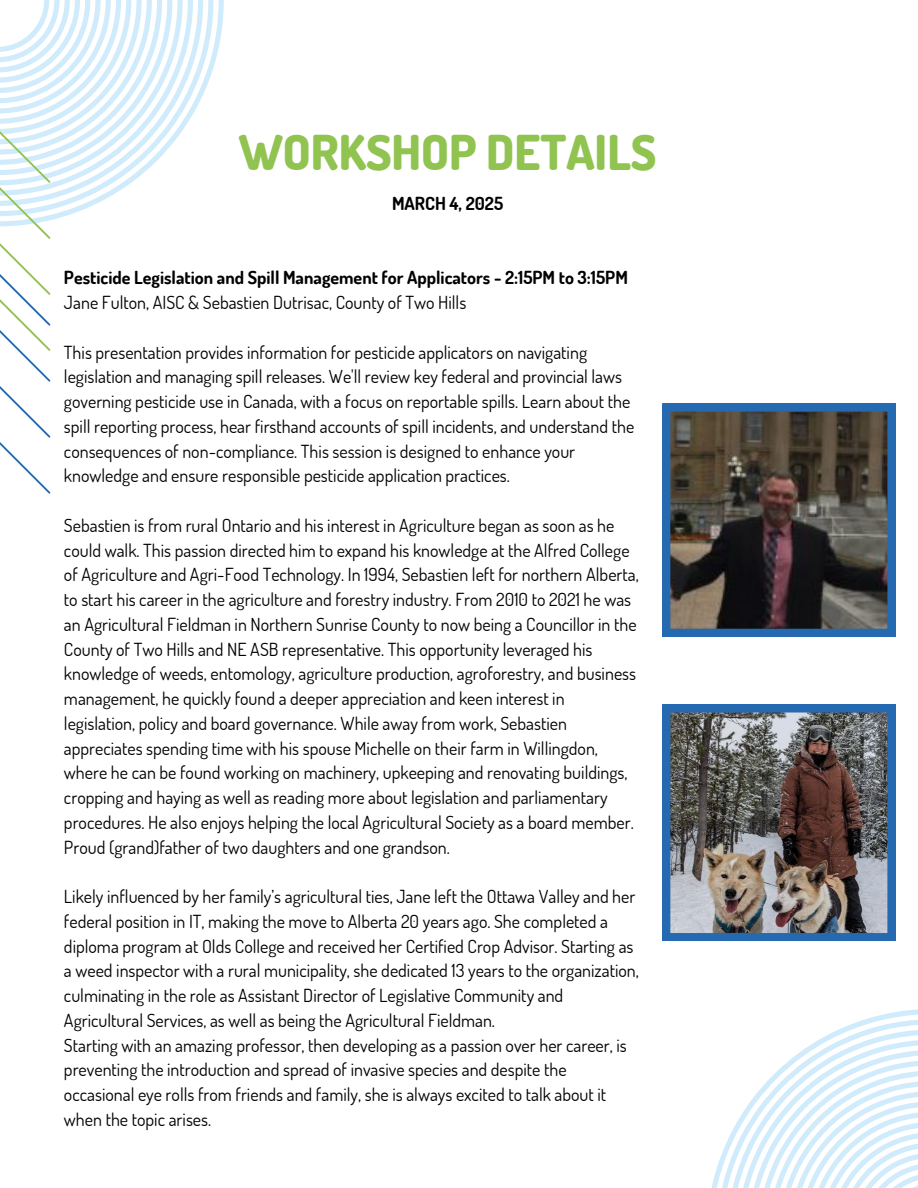
<style>
.page{position:relative;width:918px;height:1188px;background:#fff}
.page>*{position:absolute;margin:0;border:0;box-sizing:border-box;transform-origin:0 0}
.t1{font:800 48px "Dosis";color:#91c351}
.t2{font:18px/24.8px "Dosis";color:#000}
.t3{font:700 18px "Dosis";color:#000}
</style>
<div class="page">
<svg style="left:214px;top:0;width:10px;height:65px"></svg>
<svg style="left:203px;top:0;width:11px;height:94px"></svg>
<svg style="left:0;top:0;width:203px;height:494px"></svg>
<svg style="left:711px;top:1009px;width:207px;height:179px"></svg>
<img style="left:662px;top:705px;width:233px;height:236px">
<svg style="left:662px;top:404px;width:233px;height:233px;background:#424447"></svg>
<p class="t1" style="left:239px;top:121px;width:419px">WORKSHOP DETAILS</p>
<p class="t3" style="left:392px;top:192px;width:113px">MARCH 4, 2025</p>
<p class="t3" style="left:64px;top:266px;width:565px">Pesticide Legislation and Spill Management for Applicators - 2:15PM to 3:15PM</p>
<p class="t2" style="left:64px;top:290px;width:404px">Jane Fulton, AISC &amp; Sebastien Dutrisac, County of Two Hills</p>
<p class="t2" style="left:64px;top:339px;width:572px">This presentation provides information for pesticide applicators on navigating legislation and managing spill releases. We'll review key federal and provincial laws governing pesticide use in Canada, with a focus on reportable spills. Learn about the spill reporting process, hear firsthand accounts of spill incidents, and understand the consequences of non-compliance. This session is designed to enhance your knowledge and ensure responsible pesticide application practices.</p>
<h2 class="t2" style="left:64px;top:513px;width:576px">Sebastien is from rural Ontario and his interest in Agriculture began as soon as he could walk. This passion directed him to expand his knowledge at the Alfred College of Agriculture and Agri-Food Technology. In 1994, Sebastien left for northern Alberta, to start his career in the agriculture and forestry industry. From 2010 to 2021 he was an Agricultural Fieldman in Northern Sunrise County to now being a Councillor in the County of Two Hills and NE ASB representative. This opportunity leveraged his knowledge of weeds, entomology, agriculture production, agroforestry, and business management, he quickly found a deeper appreciation and keen interest in legislation, policy and board governance. While away from work, Sebastien appreciates spending time with his spouse Michelle on their farm in Willingdon, where he can be found working on machinery, upkeeping and renovating buildings, cropping and haying as well as reading more about legislation and parliamentary procedures. He also enjoys helping the local Agricultural Society as a board member.<br>Proud (grand)father of two daughters and one grandson.</h2>
<p class="t2" style="left:64px;top:884px;width:576px">Likely influenced by her family’s agricultural ties, Jane left the Ottawa Valley and her federal position in IT, making the move to Alberta 20 years ago. She completed a diploma program at Olds College and received her Certified Crop Advisor. Starting as a weed inspector with a rural municipality, she dedicated 13 years to the organization, culminating in the role as Assistant Director of Legislative Community and Agricultural Services, as well as being the Agricultural Fieldman.</p>
<p class="t2" style="left:64px;top:1032px;width:564px">Starting with an amazing professor, then developing as a passion over her career, is preventing the introduction and spread of invasive species and despite the occasional eye rolls from friends and family, she is always excited to talk about it when the topic arises.</p>
</div>
